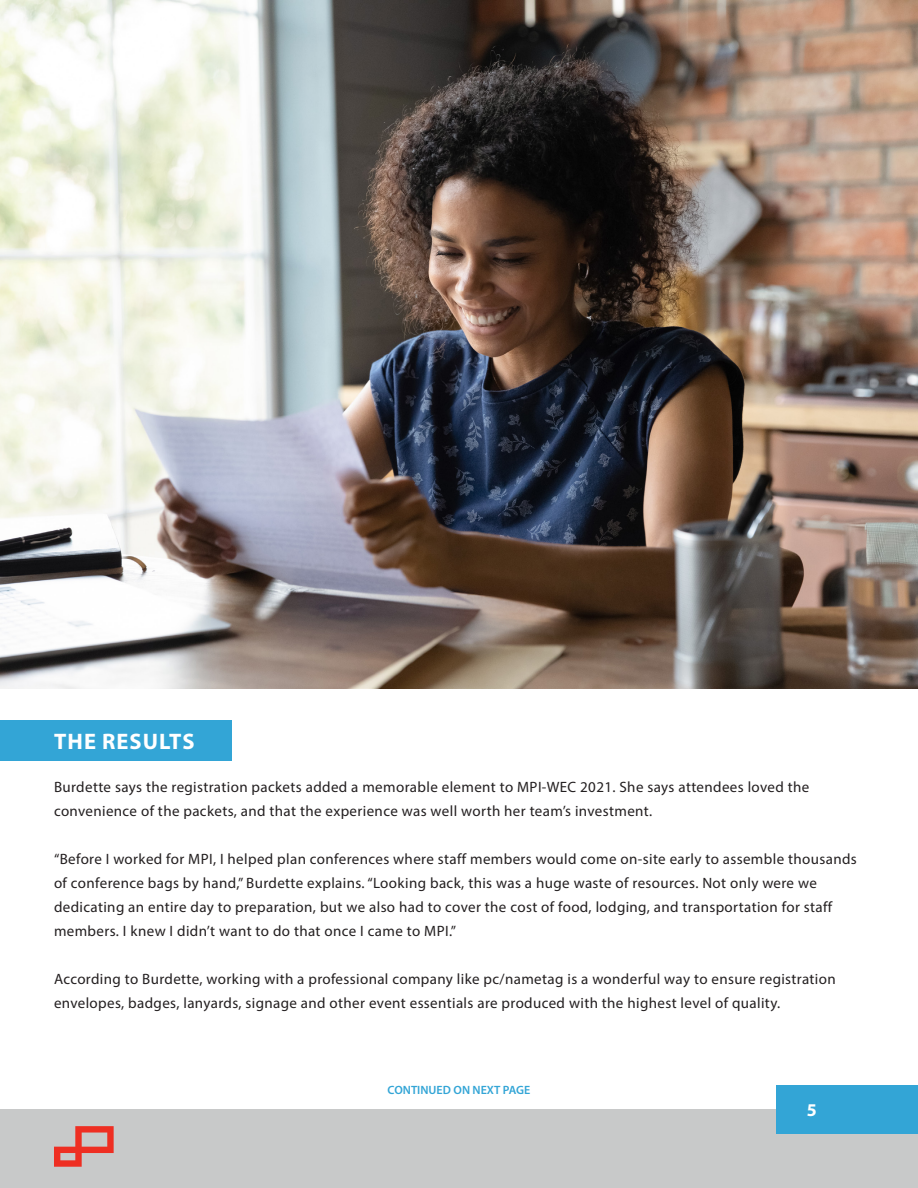
<style>
.page{position:relative;width:918px;height:1188px;background:#fff}
.page>*{position:absolute;margin:0;border:0;box-sizing:border-box;transform-origin:0 0}
.t1{font:700 22.5px "Myriad Pro";letter-spacing:.045em;color:#fff}
.t2{font:700 18px "Myriad Pro";color:#fff}
.t3{font:15px/24px "Myriad Pro";letter-spacing:.025em;color:#231f20}
.t4{font:600 12px "Myriad Pro";color:#33a5d6}
</style>
<div class="page">
<div style="left:0;top:1110px;width:918px;height:78px;background:#c8c9c9"></div>
<svg style="left:54px;top:1126px;width:60px;height:41px"></svg>
<div style="left:777px;top:1085px;width:141px;height:49px;background:#33a5d6"></div>
<div style="left:1px;top:721px;width:231px;height:40px;background:#33a5d6"></div>
<img style="left:1px;top:0;width:917px;height:688px">
<p class="t1" style="left:54px;top:727px;width:142px">THE RESULTS</p>
<p class="t3" style="left:54px;top:775px;width:757px">Burdette says the registration packets added a memorable element to MPI-WEC 2021. She says attendees loved the convenience of the packets, and that the experience was well worth her team’s investment.</p>
<p class="t3" style="left:54px;top:847px;width:804px">“Before I worked for MPI, I helped plan conferences where staff members would come on-site early to assemble thousands of conference bags by hand,” Burdette explains. “Looking back, this was a huge waste of resources. Not only were we dedicating an entire day to preparation, but we also had to cover the cost of food, lodging, and transportation for staff members. I knew I didn’t want to do that once I came to MPI.”</p>
<p class="t3" style="left:54px;top:967px;width:783px">According to Burdette, working with a professional company like pc/nametag is a wonderful way to ensure registration envelopes, badges, lanyards, signage and other event essentials are produced with the highest level of quality.</p>
<p class="t4" style="left:388px;top:1083px;width:144px">CONTINUED ON NEXT PAGE</p>
<p class="t2" style="left:807px;top:1098px;width:11px">5</p>
</div>
